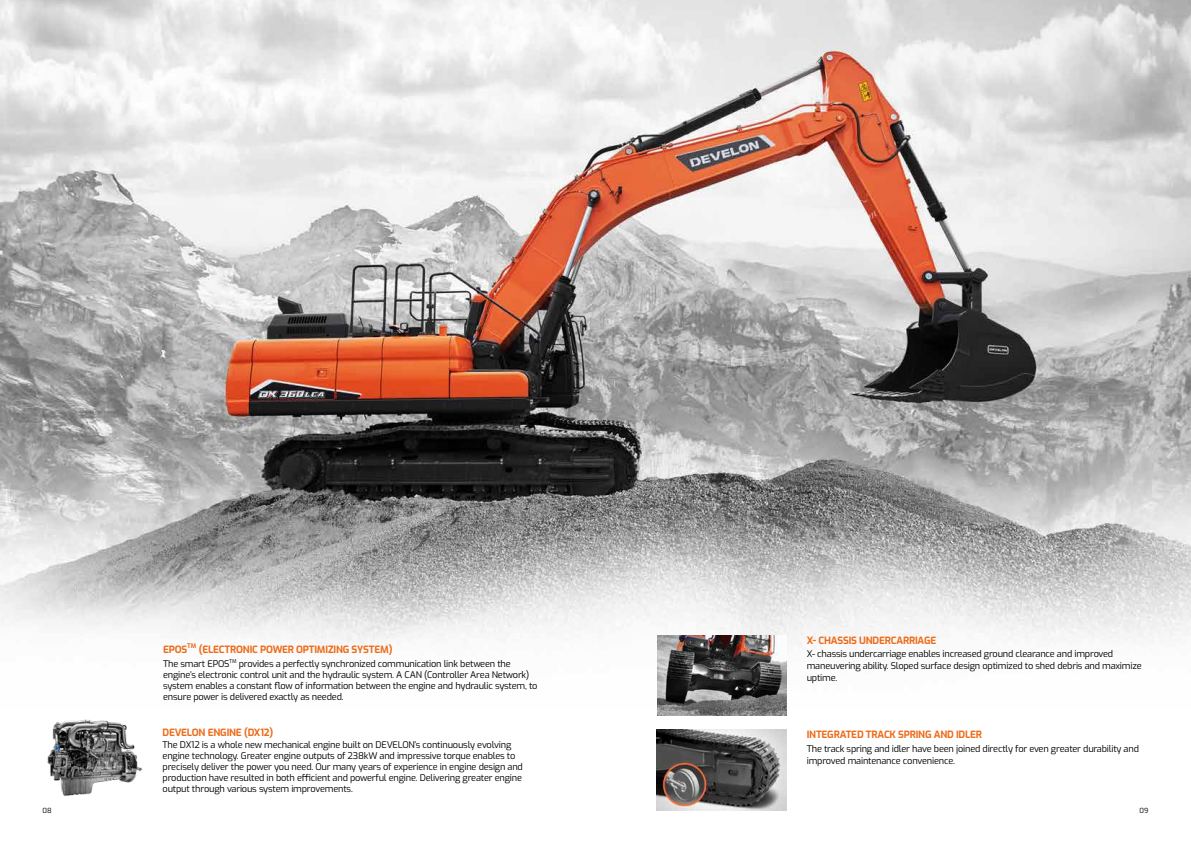
<style>
.page{position:relative;width:1191px;height:842px;background:#fff}
.page>*{position:absolute;margin:0;border:0;box-sizing:border-box;transform-origin:0 0}
.t1{font:700 10px "Exo";letter-spacing:-.02em;color:#ed6c1a}
.t2{font:9.2px/11px "Exo";letter-spacing:-.02em;color:#000}
.t3{font:7px "Exo";color:#000}
.t4{font:700 6.4px "Exo";color:#ed6c1a}
.t5{font:5.4px "Exo";color:#000}
</style>
<div class="page">
<img style="left:0;top:0;width:1191px;height:709px">
<img style="left:47px;top:719px;width:95px;height:78px">
<img style="left:656px;top:730px;width:130px;height:80px">
<img style="left:657px;top:635px;width:129px;height:81px">
<p class="t1" style="left:163px;top:642px;width:26px">EPOS</p>
<p class="t4" style="left:187px;top:641px;width:11px">TM</p>
<p class="t1" style="left:199px;top:642px;width:195px">(ELECTRONIC POWER OPTIMIZING SYSTEM)</p>
<p class="t2" style="left:163px;top:658px;width:68px">The smart EPOS</p>
<p class="t5" style="left:229px;top:657px;width:9px">TM</p>
<p class="t2" style="left:163px;top:658px;width:376px;text-indent:76px">provides a perfectly synchronized communication link between the engine’s electronic control unit and the hydraulic system. A CAN (Controller Area Network) system enables a constant flow of information between the engine and hydraulic system, to ensure power is delivered exactly as needed.</p>
<p class="t1" style="left:163px;top:725px;width:112px">DEVELON ENGINE (DX12)</p>
<p class="t2" style="left:163px;top:738px;width:362px">The DX12 is a whole new mechanical engine built on DEVELON’s continuously evolving engine technology. Greater engine outputs of 238kW and impressive torque enables to precisely deliver the power you need. Our many years of experience in engine design and production have resulted in both efficient and powerful engine. Delivering greater engine output through various system improvements.</p>
<p class="t1" style="left:806px;top:633px;width:131px">X- CHASSIS UNDERCARRIAGE</p>
<p class="t2" style="left:806px;top:647px;width:336px;line-height:12px">X- chassis undercarriage enables increased ground clearance and improved maneuvering ability. Sloped surface design optimized to shed debris and maximize uptime.</p>
<p class="t1" style="left:806px;top:728px;width:177px">INTEGRATED TRACK SPRING AND IDLER</p>
<p class="t2" style="left:806px;top:742px;width:334px;line-height:12px">The track spring and idler have been joined directly for even greater durability and improved maintenance convenience.</p>
<p class="t3" style="left:43px;top:805px;width:11px">08</p>
<p class="t3" style="left:1139px;top:805px;width:10px">09</p>
</div>
